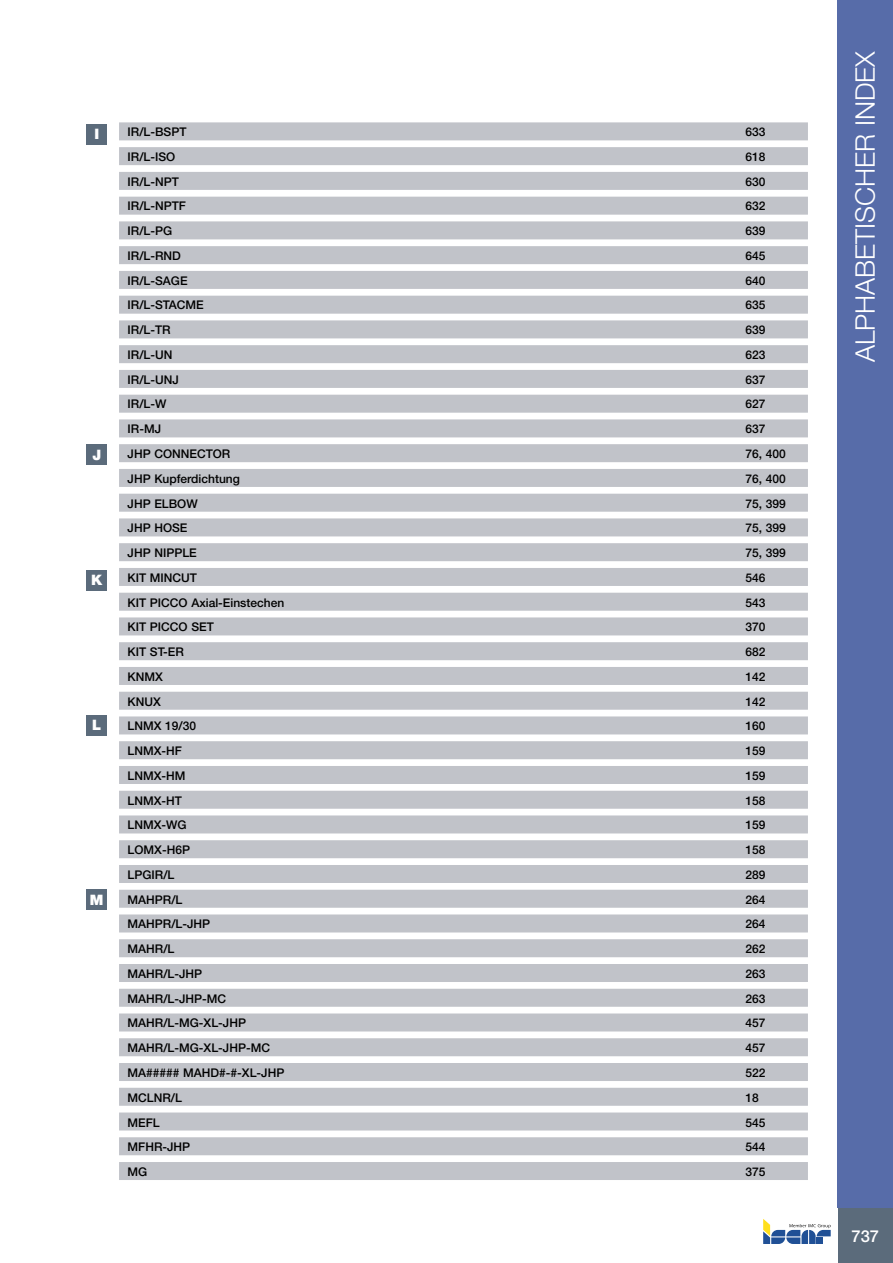
<style>
.page{position:relative;width:893px;height:1263px;background:#fff}
.page>*{position:absolute;margin:0;border:0;box-sizing:border-box;transform-origin:0 0}
.t1{font:300 27px "Helvetica Neue LT Std";color:#fff}
.t2{font:500 16.5px "Helvetica Neue LT Std";color:#fff}
.t3{font:900 14.4px "Helvetica Neue LT Std";color:#fff}
.t4{font:500 12px "Helvetica Neue LT Std";color:#000}
</style>
<div class="page">
<div style="left:838px;top:1199px;width:55px;height:64px;background:#5b6b7b"></div>
<div style="left:838px;top:0;width:55px;height:1208px;background:#576ca9"></div>
<svg style="left:763px;top:1219px;width:68px;height:25px"></svg>
<div style="left:119px;top:122px;width:689px;height:18px;background:#c1c3c9"></div>
<div style="left:119px;top:147px;width:689px;height:18px;background:#c1c3c9"></div>
<div style="left:119px;top:172px;width:689px;height:18px;background:#c1c3c9"></div>
<div style="left:119px;top:197px;width:689px;height:18px;background:#c1c3c9"></div>
<div style="left:119px;top:221px;width:689px;height:18px;background:#c1c3c9"></div>
<div style="left:119px;top:246px;width:689px;height:18px;background:#c1c3c9"></div>
<div style="left:119px;top:271px;width:689px;height:18px;background:#c1c3c9"></div>
<div style="left:119px;top:296px;width:689px;height:18px;background:#c1c3c9"></div>
<div style="left:119px;top:320px;width:689px;height:18px;background:#c1c3c9"></div>
<div style="left:119px;top:345px;width:689px;height:18px;background:#c1c3c9"></div>
<div style="left:119px;top:370px;width:689px;height:18px;background:#c1c3c9"></div>
<div style="left:119px;top:395px;width:689px;height:18px;background:#c1c3c9"></div>
<div style="left:119px;top:419px;width:689px;height:18px;background:#c1c3c9"></div>
<div style="left:119px;top:444px;width:689px;height:18px;background:#c1c3c9"></div>
<div style="left:119px;top:469px;width:689px;height:18px;background:#c1c3c9"></div>
<div style="left:119px;top:494px;width:689px;height:18px;background:#c1c3c9"></div>
<div style="left:119px;top:518px;width:689px;height:18px;background:#c1c3c9"></div>
<div style="left:119px;top:543px;width:689px;height:18px;background:#c1c3c9"></div>
<div style="left:119px;top:568px;width:689px;height:18px;background:#c1c3c9"></div>
<div style="left:119px;top:593px;width:689px;height:18px;background:#c1c3c9"></div>
<div style="left:119px;top:617px;width:689px;height:18px;background:#c1c3c9"></div>
<div style="left:119px;top:642px;width:689px;height:18px;background:#c1c3c9"></div>
<div style="left:119px;top:667px;width:689px;height:18px;background:#c1c3c9"></div>
<div style="left:119px;top:692px;width:689px;height:18px;background:#c1c3c9"></div>
<div style="left:119px;top:716px;width:689px;height:18px;background:#c1c3c9"></div>
<div style="left:119px;top:741px;width:689px;height:18px;background:#c1c3c9"></div>
<div style="left:119px;top:766px;width:689px;height:18px;background:#c1c3c9"></div>
<div style="left:119px;top:791px;width:689px;height:18px;background:#c1c3c9"></div>
<div style="left:119px;top:815px;width:689px;height:18px;background:#c1c3c9"></div>
<div style="left:119px;top:840px;width:689px;height:18px;background:#c1c3c9"></div>
<div style="left:119px;top:865px;width:689px;height:18px;background:#c1c3c9"></div>
<div style="left:119px;top:890px;width:689px;height:18px;background:#c1c3c9"></div>
<div style="left:119px;top:914px;width:689px;height:18px;background:#c1c3c9"></div>
<div style="left:119px;top:939px;width:689px;height:18px;background:#c1c3c9"></div>
<div style="left:119px;top:964px;width:689px;height:18px;background:#c1c3c9"></div>
<div style="left:119px;top:989px;width:689px;height:18px;background:#c1c3c9"></div>
<div style="left:119px;top:1013px;width:689px;height:18px;background:#c1c3c9"></div>
<div style="left:119px;top:1038px;width:689px;height:18px;background:#c1c3c9"></div>
<div style="left:119px;top:1063px;width:689px;height:18px;background:#c1c3c9"></div>
<div style="left:119px;top:1088px;width:689px;height:18px;background:#c1c3c9"></div>
<div style="left:119px;top:1112px;width:689px;height:18px;background:#c1c3c9"></div>
<div style="left:119px;top:1137px;width:689px;height:18px;background:#c1c3c9"></div>
<div style="left:119px;top:1162px;width:689px;height:18px;background:#c1c3c9"></div>
<div style="left:87px;top:124px;width:20px;height:20px;background:#5b6b7b"></div>
<div style="left:87px;top:444px;width:20px;height:21px;background:#5b6b7b"></div>
<div style="left:87px;top:570px;width:20px;height:20px;background:#5b6b7b"></div>
<div style="left:87px;top:715px;width:20px;height:20px;background:#5b6b7b"></div>
<div style="left:87px;top:890px;width:20px;height:20px;background:#5b6b7b"></div>
<p class="t3" style="left:94px;top:126px;width:6px">I</p>
<p class="t3" style="left:92px;top:446px;width:10px">J</p>
<p class="t3" style="left:91px;top:571px;width:13px">K</p>
<p class="t3" style="left:92px;top:717px;width:11px">L</p>
<p class="t3" style="left:90px;top:891px;width:15px">M</p>
<p class="t4" style="left:128px;top:125px;width:60px">IR/L-BSPT</p>
<p class="t4" style="left:746px;top:125px;width:22px">633</p>
<p class="t4" style="left:128px;top:149px;width:49px">IR/L-ISO</p>
<p class="t4" style="left:746px;top:149px;width:22px">618</p>
<p class="t4" style="left:128px;top:174px;width:53px">IR/L-NPT</p>
<p class="t4" style="left:746px;top:174px;width:22px">630</p>
<p class="t4" style="left:128px;top:199px;width:60px">IR/L-NPTF</p>
<p class="t4" style="left:746px;top:199px;width:22px">632</p>
<p class="t4" style="left:128px;top:224px;width:46px">IR/L-PG</p>
<p class="t4" style="left:746px;top:224px;width:22px">639</p>
<p class="t4" style="left:128px;top:248px;width:55px">IR/L-RND</p>
<p class="t4" style="left:746px;top:248px;width:22px">645</p>
<p class="t4" style="left:128px;top:273px;width:62px">IR/L-SAGE</p>
<p class="t4" style="left:746px;top:273px;width:22px">640</p>
<p class="t4" style="left:128px;top:298px;width:78px">IR/L-STACME</p>
<p class="t4" style="left:746px;top:298px;width:22px">635</p>
<p class="t4" style="left:128px;top:323px;width:45px">IR/L-TR</p>
<p class="t4" style="left:746px;top:323px;width:22px">639</p>
<p class="t4" style="left:128px;top:348px;width:46px">IR/L-UN</p>
<p class="t4" style="left:746px;top:348px;width:22px">623</p>
<p class="t4" style="left:128px;top:372px;width:53px">IR/L-UNJ</p>
<p class="t4" style="left:746px;top:372px;width:22px">637</p>
<p class="t4" style="left:128px;top:397px;width:40px">IR/L-W</p>
<p class="t4" style="left:746px;top:397px;width:22px">627</p>
<p class="t4" style="left:128px;top:422px;width:35px">IR-MJ</p>
<p class="t4" style="left:746px;top:422px;width:22px">637</p>
<p class="t4" style="left:128px;top:447px;width:104px">JHP CONNECTOR</p>
<p class="t4" style="left:746px;top:447px;width:42px">76, 400</p>
<p class="t4" style="left:128px;top:471px;width:114px">JHP Kupferdichtung</p>
<p class="t4" style="left:746px;top:471px;width:42px">76, 400</p>
<p class="t4" style="left:128px;top:496px;width:72px">JHP ELBOW</p>
<p class="t4" style="left:746px;top:496px;width:42px">75, 399</p>
<p class="t4" style="left:128px;top:521px;width:61px">JHP HOSE</p>
<p class="t4" style="left:746px;top:521px;width:42px">75, 399</p>
<p class="t4" style="left:128px;top:546px;width:71px">JHP NIPPLE</p>
<p class="t4" style="left:746px;top:546px;width:42px">75, 399</p>
<p class="t4" style="left:128px;top:570px;width:71px">KIT MINCUT</p>
<p class="t4" style="left:746px;top:570px;width:22px">546</p>
<p class="t4" style="left:128px;top:595px;width:158px">KIT PICCO Axial-Einstechen</p>
<p class="t4" style="left:746px;top:595px;width:22px">543</p>
<p class="t4" style="left:128px;top:620px;width:88px">KIT PICCO SET</p>
<p class="t4" style="left:746px;top:620px;width:22px">370</p>
<p class="t4" style="left:128px;top:645px;width:58px">KIT ST-ER</p>
<p class="t4" style="left:746px;top:645px;width:22px">682</p>
<p class="t4" style="left:128px;top:669px;width:37px">KNMX</p>
<p class="t4" style="left:746px;top:669px;width:22px">142</p>
<p class="t4" style="left:128px;top:694px;width:35px">KNUX</p>
<p class="t4" style="left:746px;top:694px;width:22px">142</p>
<p class="t4" style="left:128px;top:719px;width:70px">LNMX 19/30</p>
<p class="t4" style="left:746px;top:719px;width:22px">160</p>
<p class="t4" style="left:128px;top:744px;width:56px">LNMX-HF</p>
<p class="t4" style="left:746px;top:744px;width:22px">159</p>
<p class="t4" style="left:128px;top:768px;width:59px">LNMX-HM</p>
<p class="t4" style="left:746px;top:768px;width:22px">159</p>
<p class="t4" style="left:128px;top:793px;width:56px">LNMX-HT</p>
<p class="t4" style="left:746px;top:793px;width:22px">158</p>
<p class="t4" style="left:128px;top:818px;width:61px">LNMX-WG</p>
<p class="t4" style="left:746px;top:818px;width:22px">159</p>
<p class="t4" style="left:128px;top:843px;width:64px">LOMX-H6P</p>
<p class="t4" style="left:746px;top:843px;width:22px">158</p>
<p class="t4" style="left:128px;top:867px;width:48px">LPGIR/L</p>
<p class="t4" style="left:746px;top:867px;width:22px">289</p>
<p class="t4" style="left:128px;top:892px;width:56px">MAHPR/L</p>
<p class="t4" style="left:746px;top:892px;width:22px">264</p>
<p class="t4" style="left:128px;top:917px;width:84px">MAHPR/L-JHP</p>
<p class="t4" style="left:746px;top:917px;width:22px">264</p>
<p class="t4" style="left:128px;top:942px;width:48px">MAHR/L</p>
<p class="t4" style="left:746px;top:942px;width:22px">262</p>
<p class="t4" style="left:128px;top:966px;width:76px">MAHR/L-JHP</p>
<p class="t4" style="left:746px;top:966px;width:22px">263</p>
<p class="t4" style="left:128px;top:991px;width:100px">MAHR/L-JHP-MC</p>
<p class="t4" style="left:746px;top:991px;width:22px">263</p>
<p class="t4" style="left:128px;top:1016px;width:120px">MAHR/L-MG-XL-JHP</p>
<p class="t4" style="left:746px;top:1016px;width:22px">457</p>
<p class="t4" style="left:128px;top:1041px;width:144px">MAHR/L-MG-XL-JHP-MC</p>
<p class="t4" style="left:746px;top:1041px;width:22px">457</p>
<p class="t4" style="left:128px;top:1065px;width:158px">MA##### MAHD#-#-XL-JHP</p>
<p class="t4" style="left:746px;top:1065px;width:22px">522</p>
<p class="t4" style="left:128px;top:1090px;width:56px">MCLNR/L</p>
<p class="t4" style="left:746px;top:1090px;width:15px">18</p>
<p class="t4" style="left:128px;top:1115px;width:34px">MEFL</p>
<p class="t4" style="left:746px;top:1115px;width:22px">545</p>
<p class="t4" style="left:128px;top:1140px;width:64px">MFHR-JHP</p>
<p class="t4" style="left:746px;top:1140px;width:22px">544</p>
<p class="t4" style="left:128px;top:1164px;width:21px">MG</p>
<p class="t4" style="left:746px;top:1164px;width:22px">375</p>
<h1 class="t1" style="left:849px;top:362px;width:313px;rotate:-90deg">ALPHABETISCHER INDEX</h1>
<h2 class="t2" style="left:852px;top:1226px;width:29px">737</h2>
</div>
